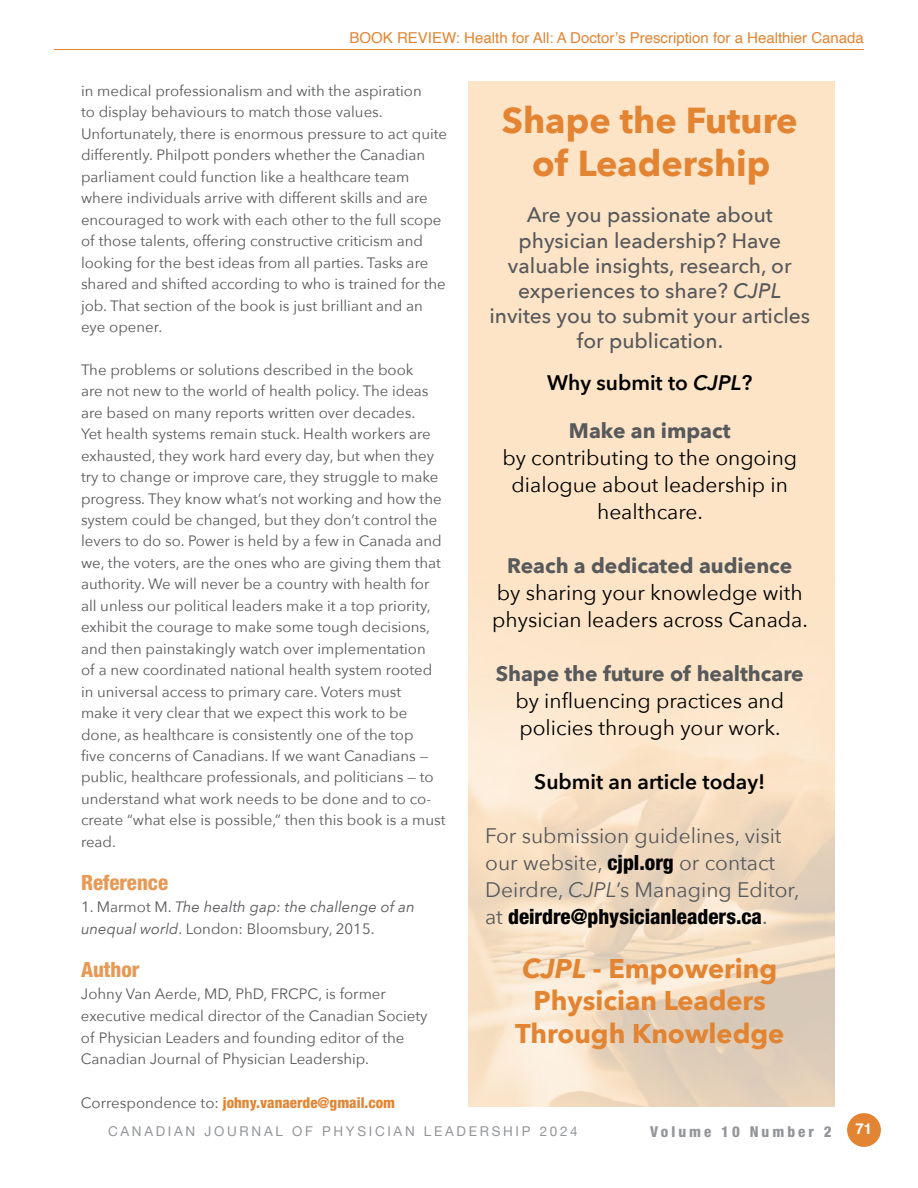
<style>
.page{position:relative;width:918px;height:1188px;background:#fff}
.page>*{position:absolute;margin:0;border:0;box-sizing:border-box;transform-origin:0 0}
.t1{font:700 36px/43.2px "Avenir Next";color:#e28431;text-align:center}
.t2{font:700 27px/32.4px "Avenir Next";color:#e28431;text-align:center}
.t3{font:21px/27px "Avenir Next";color:#000}
.t4{font:500 21px/25.2px "Avenir Next";color:#58595b;text-align:center}
.t5{font:21px/27px "Avenir Next";color:#58595b}
.t6{font:700 21px "Avenir Next";color:#58595b}
.t7{font:600 21px "Avenir Next";color:#000}
.t8{font:800 condensed 21px "Helvetica Neue LT Pro";color:#000}
.t9{font:800 condensed 21px "Helvetica Neue LT Pro";color:#e79956}
.t10{font:15px/21.5px "Avenir Next";color:#58595b}
.t11{font:italic 15px/21.8px "Avenir Next";color:#58595b}
.t12{font:15px "Helvetica";color:#e28431}
.t13{font:800 condensed 15px "Helvetica Neue LT Pro";color:#e28431}
.t14{font:800 condensed 15px "Helvetica Neue LT Pro";letter-spacing:.2em;color:#939598}
.t15{font:700 15px "Helvetica";color:#fff}
.t16{font:13.5px "Helvetica Neue";letter-spacing:.2em;color:#939598}
.s1{font-style:normal}
.s2{font-family:"Avenir Next";font-weight:400;font-stretch:normal;color:#58595b}
.s3{font-style:italic}
.s4{font-family:"Helvetica Neue LT Pro";font-weight:800;font-stretch:condensed;color:#000}
</style>
<div class="page">
<div style="left:847px;top:1113px;width:34px;height:34px;background:#e28431;border-radius:50%"></div>
<hr style="left:54px;top:49px;width:810px;height:1px;background:#e28431">
<p class="t12" style="left:350px;top:26px;width:516px">BOOK REVIEW: Health for All: A Doctor’s Prescription for a Healthier Canada</p>
<p class="t10" style="left:81px;top:79px;width:368px">in medical professionalism and with the aspiration<br>to display behaviours to match those values.<br>Unfortunately, there is enormous pressure to act quite differently. Philpott ponders whether the Canadian parliament could function like a healthcare team where individuals arrive with different skills and are encouraged to work with each other to the full scope of those talents, offering constructive criticism and looking for the best ideas from all parties. Tasks are shared and shifted according to who is trained for the job. That section of the book is just brilliant and an eye opener.</p>
<p class="t10" style="left:81px;top:358px;width:366px">The problems or solutions described in the book<br>are not new to the world of health policy. The ideas are based on many reports written over decades.<br>Yet health systems remain stuck. Health workers are exhausted, they work hard every day, but when they try to change or improve care, they struggle to make progress. They know what’s not working and how the system could be changed, but they don’t control the levers to do so. Power is held by a few in Canada and we, the voters, are the ones who are giving them that authority. We will never be a country with health for all unless our political leaders make it a top priority, exhibit the courage to make some tough decisions, and then painstakingly watch over implementation<br>of a new coordinated national health system rooted in universal access to primary care. Voters must<br>make it very clear that we expect this work to be done, as healthcare is consistently one of the top<br>five concerns of Canadians. If we want Canadians — public, healthcare professionals, and politicians — to understand what work needs to be done and to co&shy;create “what else is possible,” then this book is a must read.</p>
<h3 class="t9" style="left:81px;top:870px;width:89px">Reference</h3>
<p class="t11" style="left:81px;top:895px;width:335px"><span class="s1">1. Marmot M.</span> The health gap: the challenge of an unequal world<span class="s1">. London: Bloomsbury, 2015.</span></p>
<h3 class="t9" style="left:81px;top:957px;width:60px">Author</h3>
<p class="t10" style="left:81px;top:982px;width:348px">Johny Van Aerde, MD, PhD, FRCPC, is former executive medical director of the Canadian Society of Physician Leaders and founding editor of the Canadian Journal of Physician Leadership.</p>
<p class="t13" style="left:81px;top:1093px;width:316px"><span class="s2">Correspondence to:</span> johny.vanaerde@gmail.com</p>
<h1 class="t1" style="left:502px;top:98px;width:297px">Shape the Future of Leadership</h1>
<h3 class="t4" style="left:489px;top:202px;width:322px">Are you passionate about physician leadership? Have valuable insights, research, or experiences to share? <span class="s3">CJPL </span>invites you to submit your articles for publication.</h3>
<h3 class="t7" style="left:547px;top:365px;width:207px">Why submit to <span class="s3">CJPL</span>?</h3>
<h3 class="t6" style="left:569px;top:413px;width:163px">Make an impact</h3>
<h3 class="t3" style="left:502px;top:444px;width:296px;text-align:center">by contributing to the ongoing dialogue about leadership in healthcare.</h3>
<h3 class="t6" style="left:507px;top:548px;width:287px">Reach a dedicated audience</h3>
<h3 class="t3" style="left:492px;top:579px;width:317px">by sharing your knowledge with physician leaders across Canada.</h3>
<h3 class="t6" style="left:496px;top:656px;width:310px">Shape the future of healthcare</h3>
<h3 class="t3" style="left:515px;top:687px;width:270px">by influencing practices and policies through your work.</h3>
<h3 class="t7" style="left:534px;top:764px;width:232px">Submit an article today!</h3>
<h3 class="t5" style="left:485px;top:822px;width:316px">For submission guidelines, visit our website, <span class="s4">cjpl.org</span> or contact<br>Deirdre, <span class="s3">CJPL</span>’s Managing Editor,</h3>
<h3 class="t8" style="left:485px;top:904px;width:284px"><span class="s2">at</span> deirdre@physicianleaders.ca<span class="s2">.</span></h3>
<h2 class="t2" style="left:515px;top:952px;width:271px"><span class="s3">CJPL</span> - Empowering<br>Physician Leaders<br>Through Knowledge</h2>
<p class="t16" style="left:108px;top:1121px;width:471px">CANADIAN JOURNAL OF PHYSICIAN LEADERSHIP 2024</p>
<p class="t14" style="left:650px;top:1122px;width:183px">Volume 10 Number 2</p>
<p class="t15" style="left:856px;top:1120px;width:18px">71</p>
</div>
